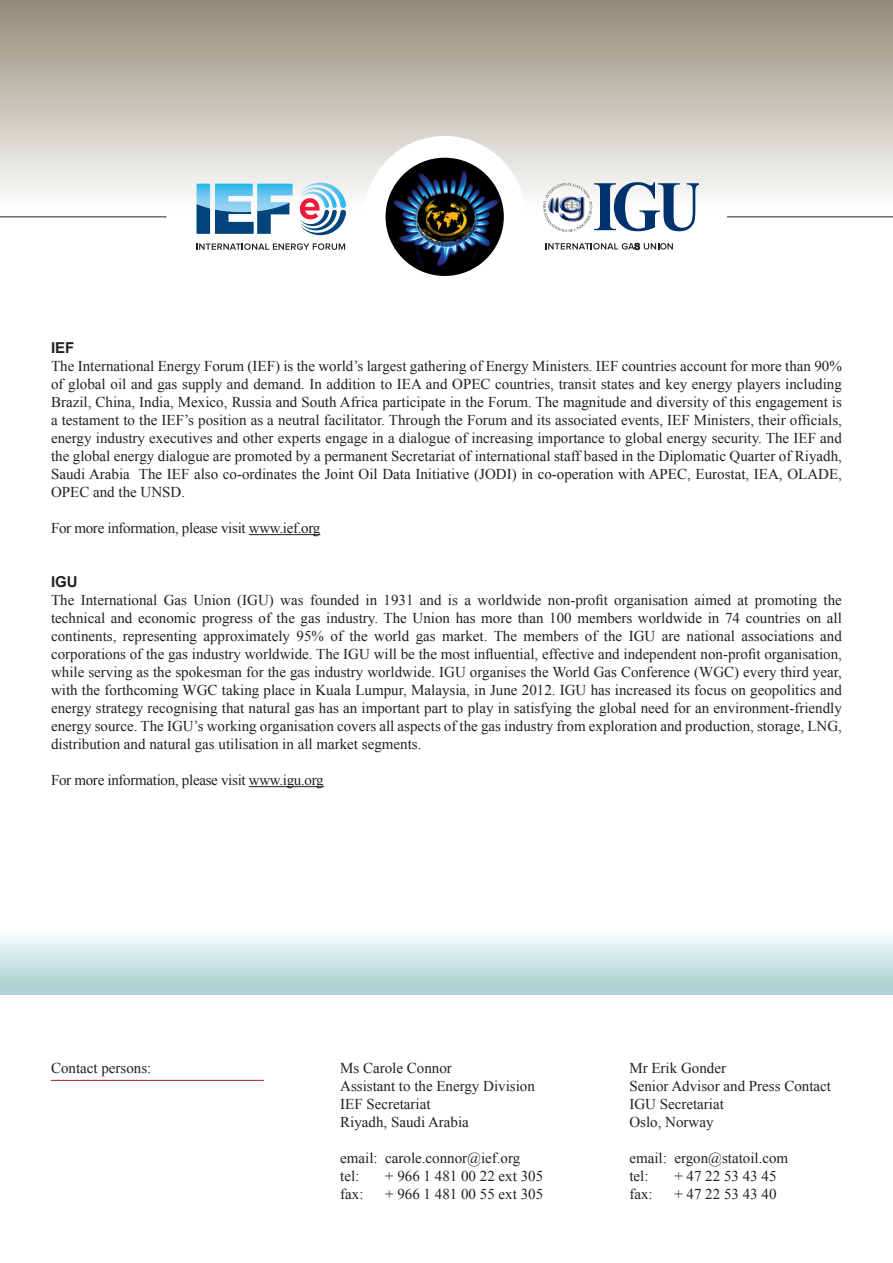
<style>
.page{position:relative;width:893px;height:1263px;background:#fff}
.page>*{position:absolute;margin:0;border:0;box-sizing:border-box;transform-origin:0 0}
.t1{font:15px/18px "Times New Roman";color:#231f20;text-align:justify}
.t2{font:15px "Times New Roman";letter-spacing:-.02em;color:#231f20}
.t3{font:700 15px "Arial";color:#231f20}
</style>
<div class="page">
<div style="left:0;top:0;width:893px;height:217px;background:linear-gradient(to bottom,#928b76,#fff)"></div>
<hr style="left:249px;top:534px;width:71px;height:1px;background:#231f20">
<hr style="left:249px;top:786px;width:75px;height:1px;background:#231f20">
<div style="left:0;top:929px;width:893px;height:66px;background:linear-gradient(to bottom,#fbfdfd,#a6cecf)"></div>
<hr style="left:51px;top:1080px;width:213px;height:1px;background:#ab1e21">
<hr style="left:0;top:217px;width:166px;height:1px;background:#231f20">
<hr style="left:727px;top:217px;width:166px;height:1px;background:#231f20">
<div style="left:364px;top:136px;width:162px;height:162px;background:#fff;border-radius:50%"></div>
<img style="left:386px;top:158px;width:118px;height:118px;border-radius:59px">
<svg style="left:197px;top:184px;width:96px;height:50px"></svg>
<svg style="left:300px;top:183px;width:46px;height:52px"></svg>
<svg style="left:197px;top:243px;width:148px;height:7px"></svg>
<svg style="left:546px;top:243px;width:127px;height:7px"></svg>
<svg style="left:543px;top:182px;width:156px;height:50px"></svg>
<p class="t3" style="left:51px;top:338px;width:25px">IEF</p>
<p class="t1" style="left:51px;top:357px;width:792px">The International Energy Forum (IEF) is the world’s largest gathering of Energy Ministers. IEF countries account for more than 90% of global oil and gas supply and demand. In addition to IEA and OPEC countries, transit states and key energy players including Brazil, China, India, Mexico, Russia and South Africa participate in the Forum. The magnitude and diversity of this engagement is a testament to the IEF’s position as a neutral facilitator. Through the Forum and its associated events, IEF Ministers, their officials, energy industry executives and other experts engage in a dialogue of increasing importance to global energy security. The IEF and the global energy dialogue are promoted by a permanent Secretariat of international staff based in the Diplomatic Quarter of Riyadh, Saudi Arabia The IEF also co-ordinates the Joint Oil Data Initiative (JODI) in co-operation with APEC, Eurostat, IEA, OLADE, OPEC and the UNSD.</p>
<p class="t2" style="left:51px;top:518px;width:271px">For more information, please visit www.ief.org</p>
<p class="t3" style="left:51px;top:572px;width:28px">IGU</p>
<p class="t1" style="left:51px;top:591px;width:792px">The International Gas Union (IGU) was founded in 1931 and is a worldwide non-profit organisation aimed at promoting the technical and economic progress of the gas industry. The Union has more than 100 members worldwide in 74 countries on all continents, representing approximately 95% of the world gas market. The members of the IGU are national associations and corporations of the gas industry worldwide. The IGU will be the most influential, effective and independent non-profit organisation, while serving as the spokesman for the gas industry worldwide. IGU organises the World Gas Conference (WGC) every third year, with the forthcoming WGC taking place in Kuala Lumpur, Malaysia, in June 2012. IGU has increased its focus on geopolitics and energy strategy recognising that natural gas has an important part to play in satisfying the global need for an environment-friendly energy source. The IGU’s working organisation covers all aspects of the gas industry from exploration and production, storage, LNG, distribution and natural gas utilisation in all market segments.</p>
<p class="t2" style="left:51px;top:770px;width:274px">For more information, please visit www.igu.org</p>
<p class="t1" style="left:51px;top:1058px;width:102px">Contact persons:</p>
<p class="t1" style="left:340px;top:1058px;width:113px">Ms Carole Connor</p>
<p class="t1" style="left:340px;top:1076px;width:196px">Assistant to the Energy Division</p>
<p class="t1" style="left:340px;top:1094px;width:92px">IEF Secretariat</p>
<p class="t1" style="left:340px;top:1112px;width:130px">Riyadh, Saudi Arabia</p>
<p class="t1" style="left:340px;top:1148px;width:182px">email: carole.connor@ief.org</p>
<p class="t1" style="left:340px;top:1166px;width:21px">tel:</p>
<p class="t1" style="left:385px;top:1166px;width:160px">+ 966 1 481 00 22 ext 305</p>
<p class="t1" style="left:340px;top:1184px;width:25px">fax:</p>
<p class="t1" style="left:385px;top:1184px;width:160px">+ 966 1 481 00 55 ext 305</p>
<p class="t1" style="left:629px;top:1058px;width:98px">Mr Erik Gonder</p>
<p class="t1" style="left:629px;top:1076px;width:203px">Senior Advisor and Press Contact</p>
<p class="t1" style="left:629px;top:1094px;width:96px">IGU Secretariat</p>
<p class="t1" style="left:629px;top:1112px;width:86px">Oslo, Norway</p>
<p class="t1" style="left:629px;top:1148px;width:160px">email: ergon@statoil.com</p>
<p class="t1" style="left:629px;top:1166px;width:21px">tel:</p>
<p class="t1" style="left:674px;top:1166px;width:104px">+ 47 22 53 43 45</p>
<p class="t1" style="left:629px;top:1184px;width:25px">fax:</p>
<p class="t1" style="left:674px;top:1184px;width:104px">+ 47 22 53 43 40</p>
</div>
